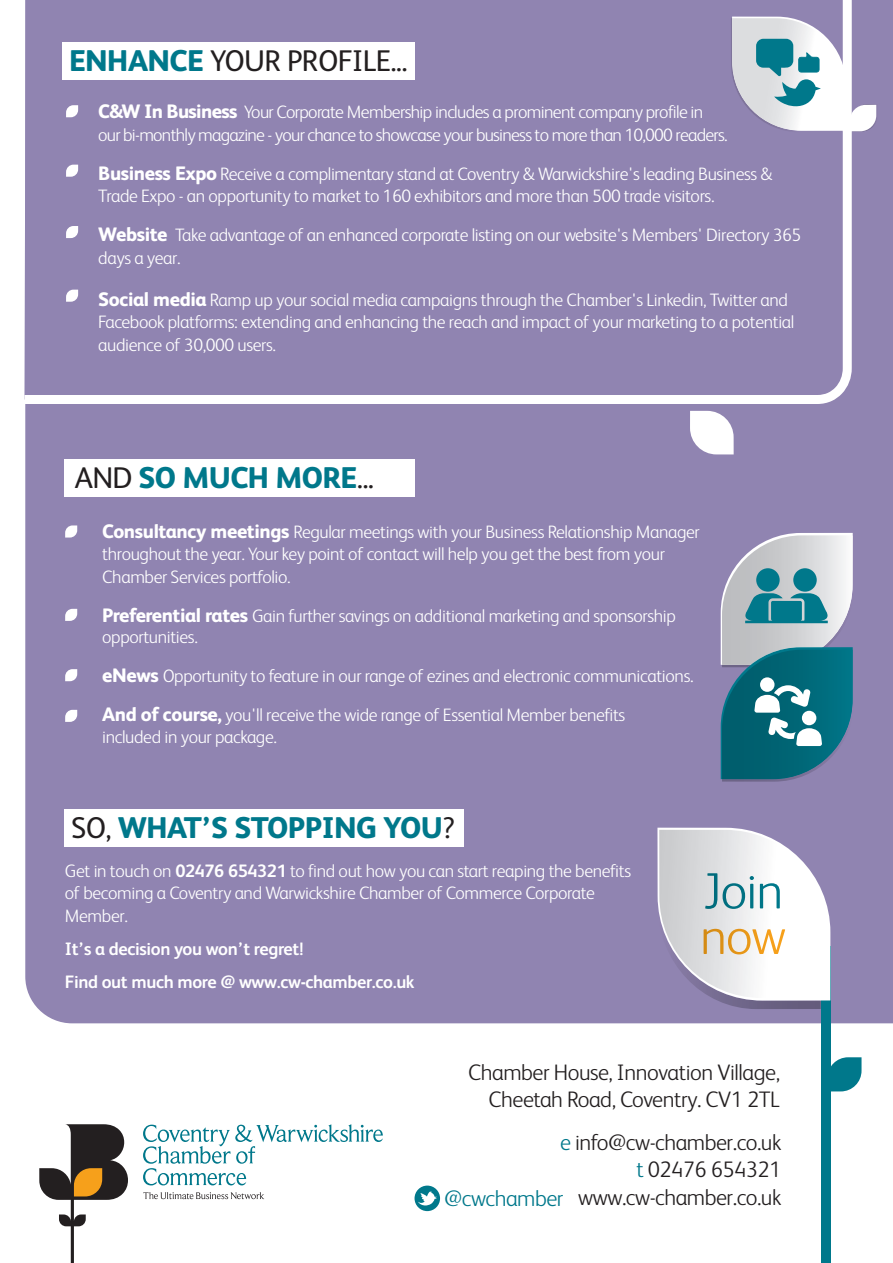
<style>
.page{position:relative;width:893px;height:1263px;background:#fff}
.page>*{position:absolute;margin:0;border:0;box-sizing:border-box;transform-origin:0 0}
.t1{font:800 30px "FS Albert";letter-spacing:-.02em;color:#00788b}
.t2{font:30px "FS Albert";letter-spacing:-.02em;color:#231f20}
.t3{font:300 22.5px/27px "FS Albert";letter-spacing:-.02em;color:#231f20;text-align:right}
.t4{font:300 22.5px "FS Albert";letter-spacing:-.02em;color:#00788b}
.t5{font:300 18px/22.5px "FS Albert";letter-spacing:-.02em;color:#fff}
.t6{font:300 18px/22.5px "FS Albert";letter-spacing:-.04em;color:#fff}
.t7{font:700 18px/33px "FS Albert";letter-spacing:-.02em;color:#fff}
.s1{font-weight:800;color:#00788b}
.s2{font-weight:800;font-size:19.5px}
.s3{font-weight:400;color:#231f20}
.s4{font-weight:700}
.s5{color:#00788b}
</style>
<div class="page">
<div style="left:25px;top:0;width:868px;height:1023px;background:#9084b1"></div>
<div style="left:64px;top:459px;width:351px;height:37px;background:#fff"></div>
<div style="left:64px;top:809px;width:400px;height:37px;background:#fff"></div>
<div style="left:24px;top:0;width:828px;height:404px;background:#9084b1"></div>
<div style="left:821px;top:946px;width:9px;height:317px;background:#00788b"></div>
<svg style="left:830px;top:1057px;width:31px;height:34px"></svg>
<svg style="left:39px;top:1124px;width:89px;height:139px"></svg>
<svg style="left:143px;top:1192px;width:121px;height:7px"></svg>
<svg style="left:143px;top:1124px;width:240px;height:61px"></svg>
<svg style="left:657px;top:828px;width:173px;height:181px"></svg>
<svg style="left:415px;top:1185px;width:25px;height:26px"></svg>
<svg style="left:65px;top:525px;width:12px;height:12px"></svg>
<svg style="left:65px;top:609px;width:12px;height:12px"></svg>
<svg style="left:65px;top:669px;width:12px;height:12px"></svg>
<svg style="left:65px;top:710px;width:12px;height:12px"></svg>
<svg style="left:66px;top:105px;width:12px;height:12px"></svg>
<svg style="left:66px;top:165px;width:12px;height:12px"></svg>
<svg style="left:66px;top:226px;width:12px;height:12px"></svg>
<svg style="left:66px;top:290px;width:12px;height:12px"></svg>
<div style="left:62px;top:42px;width:353px;height:38px;background:#fff"></div>
<svg style="left:690px;top:411px;width:44px;height:43px"></svg>
<svg style="left:731px;top:17px;width:147px;height:115px"></svg>
<svg style="left:721px;top:533px;width:133px;height:249px;background:#6798a7"></svg>
<p class="t2" style="left:69px;top:44px;width:340px"><span class="s1">ENHANCE</span> YOUR PROFILE...</p>
<p class="t6" style="left:98px;top:101px;width:631px"><span class="s2">C&amp;W In Business</span> Your Corporate Membership includes a prominent company profile in our bi-monthly magazine - your chance to showcase your business to more than 10,000 readers.</p>
<p class="t5" style="left:98px;top:162px;width:676px"><span class="s2">Business Expo</span> Receive a complimentary stand at Coventry &amp; Warwickshire's leading Business &amp;<br>Trade Expo - an opportunity to market to 160 exhibitors and more than 500 trade visitors.</p>
<p class="t5" style="left:98px;top:224px;width:704px"><span class="s2">Website</span> Take advantage of an enhanced corporate listing on our website's Members' Directory 365 days a year.</p>
<p class="t5" style="left:98px;top:288px;width:698px"><span class="s2">Social media</span> Ramp up your social media campaigns through the Chamber's Linkedin, Twitter and<br>Facebook platforms: extending and enhancing the reach and impact of your marketing to a potential audience of 30,000 users.</p>
<p class="t1" style="left:75px;top:461px;width:301px"><span class="s3">AND</span> SO MUCH MORE<span class="s3">...</span></p>
<p class="t5" style="left:102px;top:520px;width:599px"><span class="s2">Consultancy meetings</span> Regular meetings with your Business Relationship Manager throughout the year. Your key point of contact will help you get the best from your<br>Chamber Services portfolio.</p>
<p class="t5" style="left:102px;top:605px;width:575px;line-height:21px"><span class="s2">Preferential rates</span> Gain further savings on additional marketing and sponsorship opportunities.</p>
<p class="t5" style="left:102px;top:656px;width:593px;line-height:39px"><span class="s2">eNews</span> Opportunity to feature in our range of ezines and electronic communications.<br><span class="s2">And of course,</span> you'll receive the wide range of Essential Member benefits</p>
<p class="t5" style="left:102px;top:726px;width:176px">included in your package.</p>
<p class="t1" style="left:71px;top:810px;width:385px"><span class="s3">SO,</span> WHAT’S STOPPING YOU<span class="s3">?</span></p>
<p class="t5" style="left:65px;top:859px;width:568px">Get in touch on <span class="s4">02476 654321</span> to find out how you can start reaping the benefits of becoming a Coventry and Warwickshire Chamber of Commerce Corporate<br>Member.</p>
<p class="t7" style="left:65px;top:932px;width:351px">It’s a decision you won’t regret!<br>Find out much more @ www.cw-chamber.co.uk</p>
<p class="t3" style="left:468px;top:1059px;width:313px">Chamber House, Innovation Village,<br>Cheetah Road, Coventry. CV1 2TL</p>
<p class="t3" style="left:560px;top:1129px;width:223px"><span class="s5">e</span> info@cw-chamber.co.uk <span class="s5">t</span> 02476 654321 www.cw-chamber.co.uk</p>
<p class="t4" style="left:444px;top:1185px;width:121px">@cwchamber</p>
</div>
